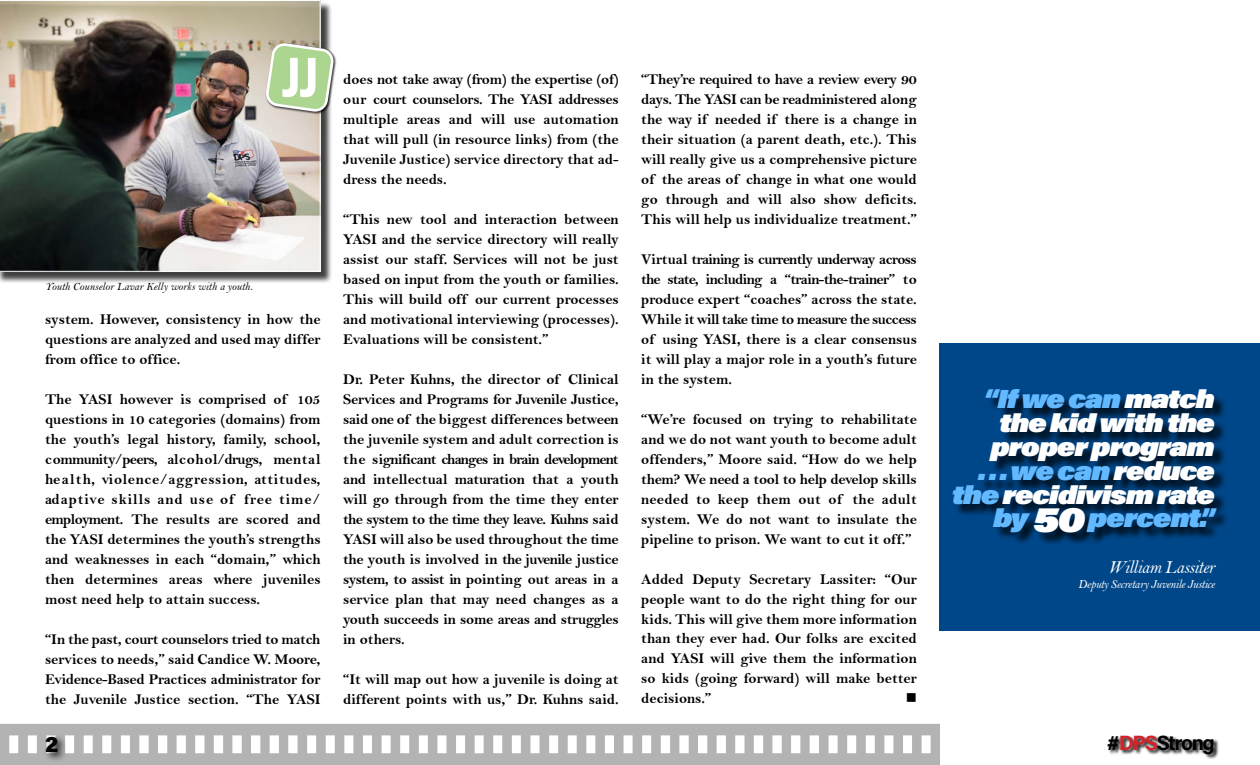
<style>
.page{position:relative;width:1260px;height:765px;background:#fff}
.page>*{position:absolute;margin:0;border:0;box-sizing:border-box;transform-origin:0 0}
.t1{font:25.62px/23.4px "Acumin Variable Concept";letter-spacing:.16em;color:#63b9ff;text-align:right}
.t2{font:25.62px/23.9px "Acumin Variable Concept";letter-spacing:.16em;color:#fff;text-align:center}
.t3{font:22.5px "Acumin Variable Concept";color:#000}
.t4{font:20.62px "Acumin Variable Concept";letter-spacing:-.015em;color:#000}
.t5{font:18.75px "Bell MT Italic";letter-spacing:-.03em;color:#fff;scale:.95 1}
.t6{font:15px/20px "Bell MT Bold";color:#000;text-align:justify}
.t7{font:15px "Wingdings";color:#000}
.t8{font:12.5px "Bell MT Italic";letter-spacing:-.03em;color:#fff;scale:.95 1}
.t9{font:11.25px "Bell MT Italic";color:#000}
.s1{color:#fff}
.s2{font-size:35.25px;color:#fff}
.s3{color:#d1232a}
</style>
<div class="page">
<svg style="left:0;top:724px;width:939px;height:41px"></svg>
<div style="left:1108px;top:735px;width:111px;height:25px;background:#000;opacity:.9"></div>
<div style="left:44px;top:734px;width:24px;height:28px;background:#000;opacity:.85"></div>
<div style="left:0;top:2px;width:332px;height:281px;background:#000;opacity:.75"></div>
<img style="left:0;top:0;width:321px;height:272px">
<div style="left:939px;top:343px;width:321px;height:288px;background:#004789"></div>
<div style="left:955px;top:391px;width:275px;height:155px;background:#000;opacity:.75"></div>
<img style="left:265px;top:56px;width:72px;height:60px">
<svg style="left:265px;top:42px;width:70px;height:71px"></svg>
<p class="t9" style="left:45px;top:279px;width:209px">Youth Counselor Lavar Kelly works with a youth.</p>
<p class="t6" style="left:45px;top:309px;width:277px">system. However, consistency in how the questions are analyzed and used may differ from office to office.</p>
<p class="t6" style="left:45px;top:389px;width:277px">The YASI however is comprised of 105 questions in 10 categories (domains) from the youth’s legal history, family, school, community/peers, alcohol/drugs, mental health, violence/aggression, attitudes, adaptive skills and use of free time/ employment. The results are scored and the YASI determines the youth’s strengths and weaknesses in each “domain,” which then determines areas where juveniles most need help to attain success.</p>
<p class="t6" style="left:45px;top:629px;width:277px">“In the past, court counselors tried to match services to needs,” said Candice W. Moore, Evidence-Based Practices administrator for the Juvenile Justice section. “The YASI</p>
<p class="t6" style="left:343px;top:69px;width:277px">does not take away (from) the expertise (of) our court counselors. The YASI addresses multiple areas and will use automation that will pull (in resource links) from (the Juvenile Justice) service directory that ad&shy;dress the needs.</p>
<p class="t6" style="left:343px;top:209px;width:277px">“This new tool and interaction between YASI and the service directory will really assist our staff. Services will not be just based on input from the youth or families.<br>This will build off our current processes and motivational interviewing (processes).<br>Evaluations will be consistent.”</p>
<p class="t6" style="left:343px;top:369px;width:277px">Dr. Peter Kuhns, the director of Clinical Services and Programs for Juvenile Justice, said one of the biggest differences between the juvenile system and adult correction is the significant changes in brain development and intellectual maturation that a youth will go through from the time they enter the system to the time they leave. Kuhns said YASI will also be used throughout the time the youth is involved in the juvenile justice system, to assist in pointing out areas in a service plan that may need changes as a youth succeeds in some areas and struggles in others.</p>
<p class="t6" style="left:343px;top:669px;width:277px">“It will map out how a juvenile is doing at different points with us,” Dr. Kuhns said.</p>
<p class="t6" style="left:641px;top:69px;width:277px">“They’re required to have a review every 90 days. The YASI can be readministered along the way if needed if there is a change in their situation (a parent death, etc.). This will really give us a comprehensive picture of the areas of change in what one would go through and will also show deficits.<br>This will help us individualize treatment.”</p>
<p class="t6" style="left:641px;top:249px;width:277px">Virtual training is currently underway across the state, including a “train-the-trainer” to produce expert “coaches” across the state.<br>While it will take time to measure the success of using YASI, there is a clear consensus it will play a major role in a youth’s future in the system.</p>
<p class="t6" style="left:641px;top:409px;width:277px">“We’re focused on trying to rehabilitate and we do not want youth to become adult offenders,” Moore said. “How do we help them? We need a tool to help develop skills needed to keep them out of the adult system. We do not want to insulate the pipeline to prison. We want to cut it off.”</p>
<p class="t6" style="left:641px;top:569px;width:277px">Added Deputy Secretary Lassiter: “Our people want to do the right thing for our kids. This will give them more information than they ever had. Our folks are excited and YASI will give them the information so kids (going forward) will make better decisions.”</p>
<p class="t7" style="left:906px;top:690px;width:13px">■</p>
<p class="t1" style="left:984px;top:387px;width:227px">“If we can <span class="s1">match</span></p>
<p class="t2" style="left:990px;top:411px;width:220px">the kid with the proper program</p>
<p class="t1" style="left:952px;top:459px;width:259px">. . . we can <span class="s1">reduce </span>the <span class="s1">recidivism rate </span>by <span class="s2">50</span> percent.”</p>
<p class="t5" style="left:1109px;top:556px;width:113px">William Lassiter</p>
<p class="t8" style="left:1078px;top:576px;width:145px">Deputy Secretary Juvenile Justice</p>
<p class="t3" style="left:45px;top:729px;width:13px">2</p>
<p class="t4" style="left:1107px;top:729px;width:108px">#<span class="s3">DPS</span>Strong</p>
</div>
